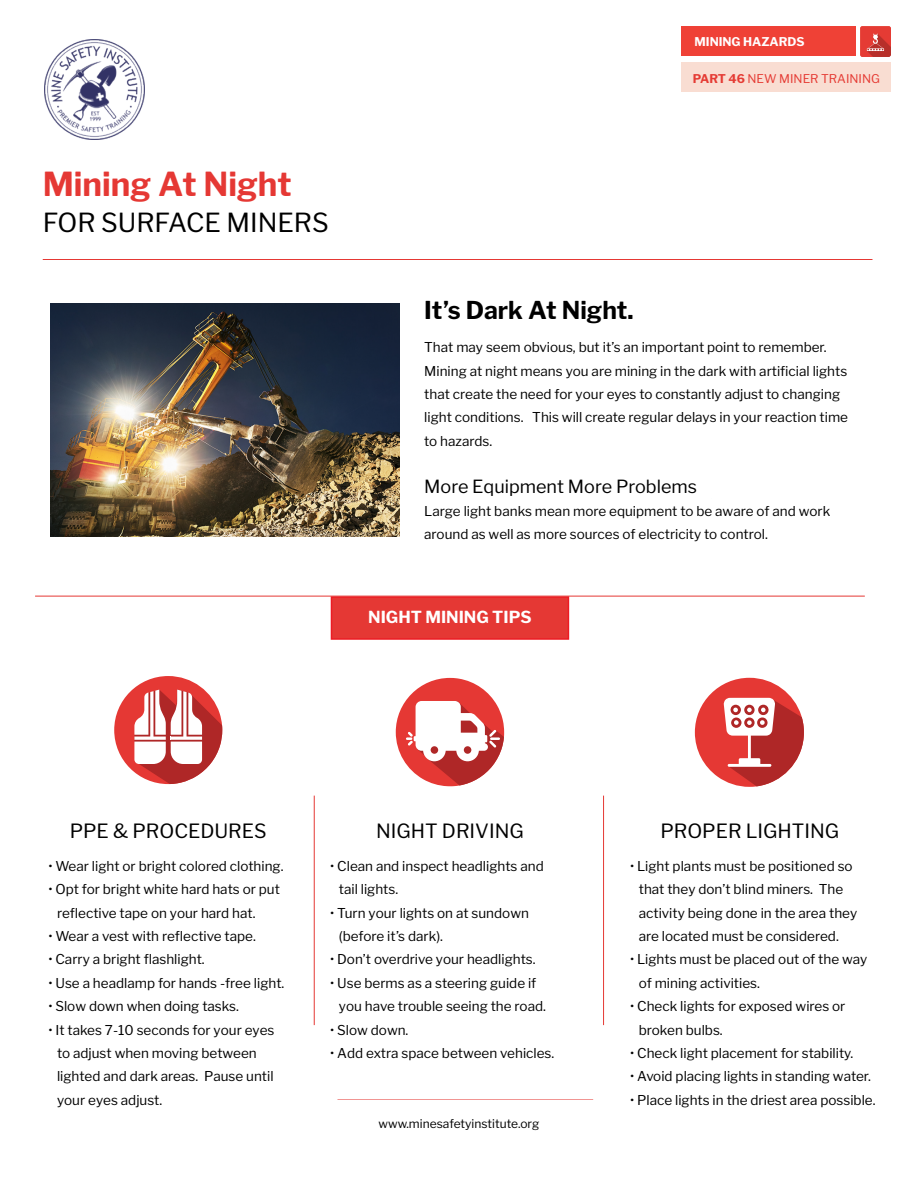
<style>
.page{position:relative;width:918px;height:1188px;background:#fff}
.page>*{position:absolute;margin:0;border:0;box-sizing:border-box;transform-origin:0 0}
.t1{font:700 32.85px "Libre Franklin";color:#e53834}
.t2{font:26.1px "Libre Franklin";color:#000}
.t3{font:700 24.45px "Libre Franklin";color:#000}
.t4{font:19.5px "Libre Franklin";color:#000}
.t5{font:18px "Libre Franklin";color:#000}
.t6{font:700 16.5px "Libre Franklin";color:#fff}
.t7{font:13.5px/23.4px "Libre Franklin";color:#000}
.t8{font:12px "Libre Franklin";color:#000}
.t9{font:12px "Libre Franklin";color:#e53b34}
.t10{font:700 12px "Libre Franklin";color:#fff}
.s1{font-weight:700}
</style>
<div class="page">
<div style="left:331px;top:596px;width:238px;height:44px;background:#e53834;border:2px solid #ed1c24"></div>
<img style="left:44px;top:39px;width:101px;height:101px">
<hr style="left:35px;top:596px;width:830px;height:1px;background:#e53834">
<hr style="left:43px;top:259px;width:829px;height:1px;background:#e53834">
<hr style="left:314px;top:796px;width:1px;height:229px;background:#e53834">
<hr style="left:603px;top:796px;width:1px;height:229px;background:#e53834">
<hr style="left:337px;top:1099px;width:256px;height:1px;background:#e53834">
<div style="left:681px;top:26px;width:175px;height:30px;background:#ef4136"></div>
<div style="left:681px;top:62px;width:209px;height:30px;background:#f9ddd2"></div>
<img style="left:860px;top:26px;width:30px;height:30px">
<svg style="left:114px;top:676px;width:108px;height:108px"></svg>
<svg style="left:396px;top:678px;width:108px;height:108px"></svg>
<svg style="left:695px;top:678px;width:109px;height:109px"></svg>
<img style="left:51px;top:304px;width:349px;height:232px">
<h1 class="t1" style="left:43px;top:164px;width:250px">Mining At Night</h1>
<h2 class="t2" style="left:43px;top:207px;width:288px">FOR SURFACE MINERS</h2>
<p class="t10" style="left:694px;top:34px;width:112px">MINING HAZARDS</p>
<p class="t9" style="left:693px;top:72px;width:189px"><span class="s1">PART 46</span> NEW MINER TRAINING</p>
<h3 class="t3" style="left:424px;top:295px;width:211px">It’s Dark At Night.</h3>
<p class="t7" style="left:424px;top:336px;width:425px">That may seem obvious, but it’s an important point to remember.<br>Mining at night means you are mining in the dark with artificial lights that create the need for your eyes to constantly adjust to changing light conditions. This will create regular delays in your reaction time to hazards.</p>
<h3 class="t5" style="left:424px;top:475px;width:274px">More Equipment More Problems</h3>
<p class="t7" style="left:424px;top:499px;width:408px">Large light banks mean more equipment to be aware of and work around as well as more sources of electricity to control.</p>
<p class="t6" style="left:368px;top:607px;width:165px">NIGHT MINING TIPS</p>
<h3 class="t4" style="left:70px;top:820px;width:198px">PPE &amp; PROCEDURES</h3>
<h3 class="t4" style="left:376px;top:820px;width:149px">NIGHT DRIVING</h3>
<h3 class="t4" style="left:660px;top:820px;width:180px">PROPER LIGHTING</h3>
<p class="t7" style="left:48px;top:854px;width:237px">• Wear light or bright colored clothing.</p>
<p class="t7" style="left:57px;top:878px;width:224px;text-indent:-9px">• Opt for bright white hard hats or put reflective tape on your hard hat.</p>
<p class="t7" style="left:48px;top:924px;width:209px">• Wear a vest with reflective tape.</p>
<p class="t7" style="left:48px;top:948px;width:158px">• Carry a bright flashlight.</p>
<p class="t7" style="left:48px;top:971px;width:238px">• Use a headlamp for hands -free light.</p>
<p class="t7" style="left:48px;top:995px;width:192px">• Slow down when doing tasks.</p>
<p class="t7" style="left:57px;top:1018px;width:219px;text-indent:-9px">• It takes 7-10 seconds for your eyes to adjust when moving between lighted and dark areas. Pause until your eyes adjust.</p>
<p class="t7" style="left:339px;top:854px;width:206px;text-indent:-9px">• Clean and inspect headlights and tail lights.</p>
<p class="t7" style="left:339px;top:901px;width:192px;text-indent:-9px">• Turn your lights on at sundown (before it’s dark).</p>
<p class="t7" style="left:330px;top:948px;width:207px">• Don’t overdrive your headlights.</p>
<p class="t7" style="left:339px;top:971px;width:209px;text-indent:-9px">• Use berms as a steering guide if you have trouble seeing the road.</p>
<p class="t7" style="left:330px;top:1018px;width:80px">• Slow down.</p>
<p class="t7" style="left:330px;top:1041px;width:226px">• Add extra space between vehicles.</p>
<p class="t8" style="left:379px;top:1116px;width:162px">www.minesafetyinstitute.org</p>
<p class="t7" style="left:639px;top:854px;width:220px;text-indent:-9px">• Light plants must be positioned so that they don’t blind miners. The activity being done in the area they are located must be considered.</p>
<p class="t7" style="left:639px;top:948px;width:230px;text-indent:-9px">• Lights must be placed out of the way of mining activities.</p>
<p class="t7" style="left:639px;top:995px;width:208px;text-indent:-9px">• Check lights for exposed wires or broken bulbs.</p>
<p class="t7" style="left:630px;top:1041px;width:225px">• Check light placement for stability.</p>
<p class="t7" style="left:630px;top:1065px;width:242px">• Avoid placing lights in standing water.</p>
<p class="t7" style="left:630px;top:1088px;width:247px">• Place lights in the driest area possible.</p>
</div>
